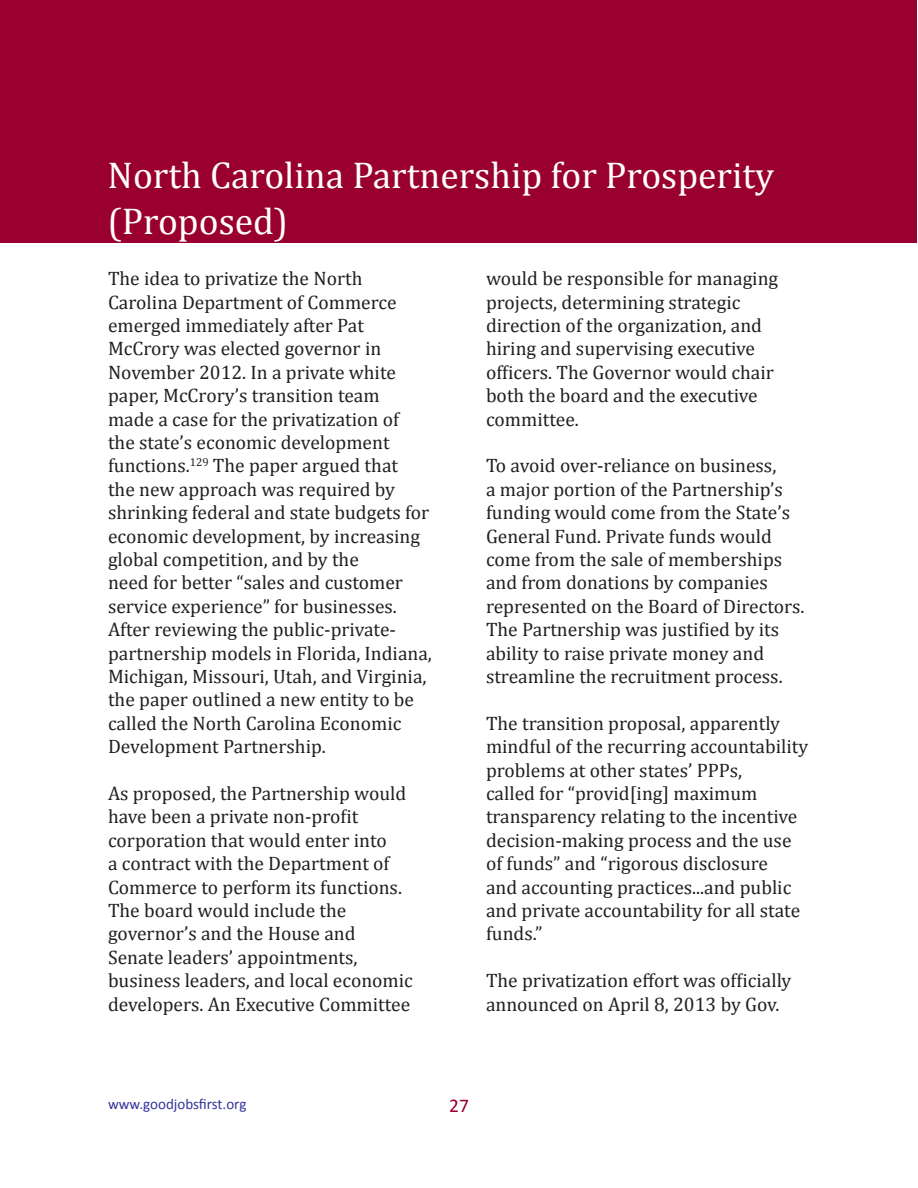
<style>
.page{position:relative;width:918px;height:1188px;background:#fff}
.page>*{position:absolute;margin:0;border:0;box-sizing:border-box;transform-origin:0 0}
.t1{font:37.5px/46px "Cambria";color:#fff}
.t2{font:19.5px/23.4px "Cambria";color:#231f20}
.t3{font:19.5px "Calibri";color:#990030}
.t4{font:15px "Calibri";color:#339}
</style>
<div class="page">
<div style="left:1px;top:1px;width:916px;height:242px;background:#990030"></div>
<h1 class="t1" style="left:107px;top:152px;width:668px">North Carolina Partnership for Prosperity (Proposed)</h1>
<p class="t2" style="left:486px;top:267px;width:294px">would be responsible for managing projects, determining strategic direction of the organization, and hiring and supervising executive officers. The Governor would chair both the board and the executive committee.</p>
<p class="t2" style="left:486px;top:454px;width:320px">To avoid over-reliance on business,<br>a major portion of the Partnership’s funding would come from the State’s General Fund. Private funds would come from the sale of memberships and from donations by companies represented on the Board of Directors.<br>The Partnership was justified by its ability to raise private money and streamline the recruitment process.</p>
<p class="t2" style="left:486px;top:711px;width:324px">The transition proposal, apparently mindful of the recurring accountability problems at other states’ PPPs,<br>called for “provid[ing] maximum transparency relating to the incentive decision-making process and the use of funds” and “rigorous disclosure<br>and accounting practices...and public and private accountability for all state funds.”</p>
<p class="t2" style="left:486px;top:969px;width:307px">The privatization effort was officially announced on April 8, 2013 by Gov.</p>
<p class="t2" style="left:108px;top:267px;width:325px">The idea to privatize the North Carolina Department of Commerce emerged immediately after Pat McCrory was elected governor in November 2012. In a private white paper, McCrory’s transition team<br>made a case for the privatization of<br>the state’s economic development functions.<sup>129</sup> The paper argued that<br>the new approach was required by shrinking federal and state budgets for economic development, by increasing global competition, and by the<br>need for better “sales and customer service experience” for businesses.<br>After reviewing the public-private&shy;partnership models in Florida, Indiana, Michigan, Missouri, Utah, and Virginia, the paper outlined a new entity to be called the North Carolina Economic Development Partnership.</p>
<p class="t2" style="left:108px;top:782px;width:306px">As proposed, the Partnership would have been a private non-profit corporation that would enter into<br>a contract with the Department of Commerce to perform its functions.<br>The board would include the governor’s and the House and Senate leaders’ appointments, business leaders, and local economic developers. An Executive Committee</p>
<p class="t4" style="left:108px;top:1095px;width:140px">www.goodjobsfirst.org</p>
<p class="t3" style="left:449px;top:1093px;width:10px">27</p>
</div>
